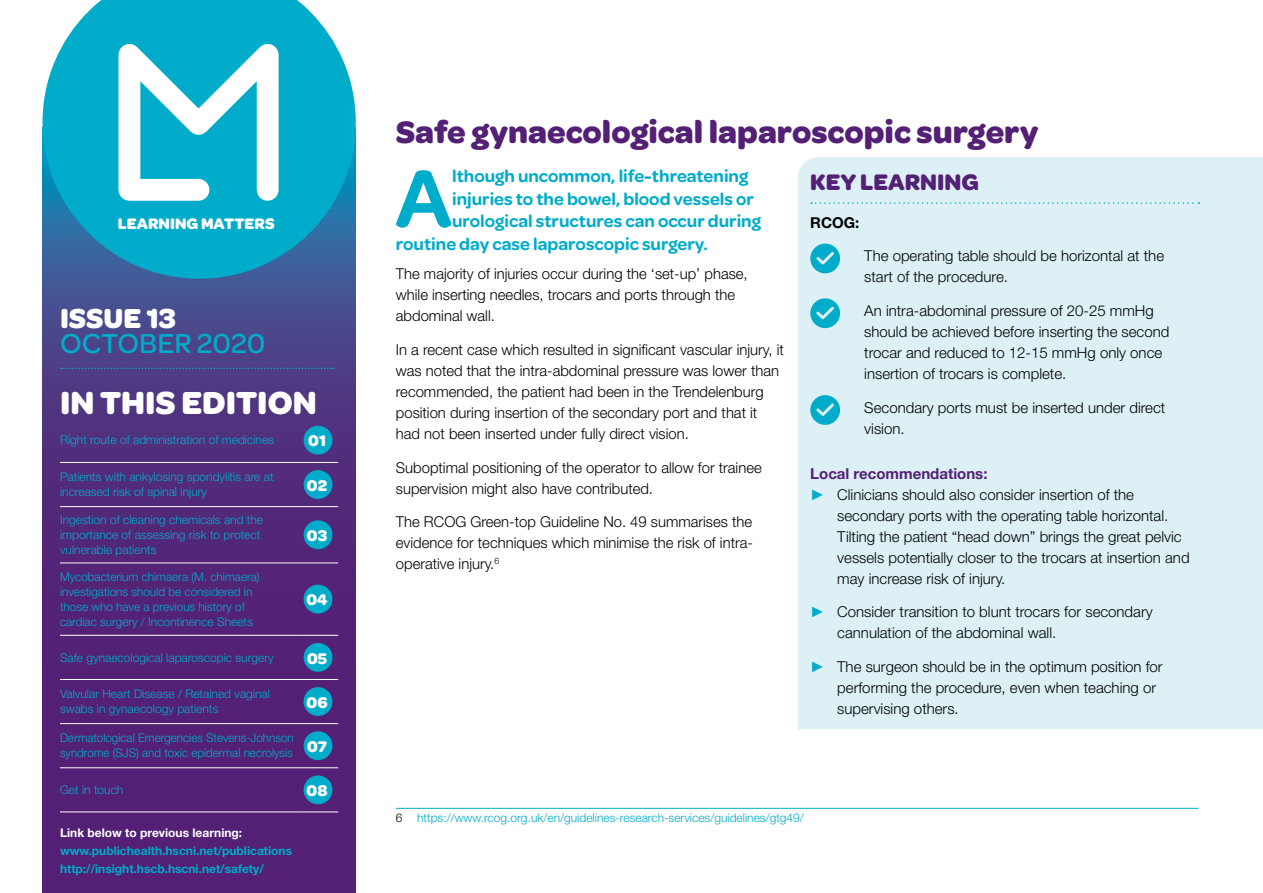
<style>
.page{position:relative;width:1263px;height:893px;background:#fff}
.page>*{position:absolute;margin:0;border:0;box-sizing:border-box;transform-origin:0 0}
.P_Lead_in_Paragraph{font:600 87px "Omnes";color:#00acc9}
.t1{font:700 34.05px "Omnes";color:#fff}
.H2_Article_heading{font:700 33px "Omnes";color:#532075}
.t2{font:500 29.25px "Omnes";color:#00acc9}
.t3{font:700 29.25px "Omnes";color:#fff}
.H2_Key_Learning_Head{font:700 24px "Omnes";color:#532075}
.P_Lead_in_Paragraph-2{font:600 18px "Omnes";color:#00acc9}
.t4{font:700 16.5px "Omnes";color:#fff}
.t5{font:700 16.2px "Omnes";color:#fff}
.P_Body_text{font:300 15px/21px "Helvetica Neue LT Std";color:#000}
.H2_Subhead{font:700 15px "Helvetica Neue";color:#532075}
.P_Body_text-2{font:700 15px "Helvetica Neue LT Std";color:#000}
.P_Footnotes{font:300 12px/15px "Helvetica Neue LT Std";color:#00acc9}
.t6{font:700 12px/18px "Helvetica Neue LT Std";color:#00acc9}
.t7{font:700 12px "Helvetica Neue LT Std";color:#fff}
.s1{font-family:"Arial";font-weight:900;color:#00acc9}
.s2{color:#000}
</style>
<div class="page">
<svg style="left:43px;top:279px;width:313px;height:614px;background:#512b7b"></svg>
<svg style="left:43px;top:0;width:313px;height:279px;background:#21a5c5"></svg>
<svg style="left:108px;top:2px;width:181px;height:210px"></svg>
<svg style="left:61px;top:368px;width:273px;height:1px"></svg>
<hr style="left:60px;top:462px;width:238px;height:1px;background:#fff">
<hr style="left:298px;top:462px;width:40px;height:1px;background:#fff">
<hr style="left:60px;top:506px;width:238px;height:1px;background:#fff">
<hr style="left:298px;top:506px;width:40px;height:1px;background:#fff">
<hr style="left:60px;top:563px;width:238px;height:1px;background:#fff">
<hr style="left:298px;top:563px;width:40px;height:1px;background:#fff">
<hr style="left:60px;top:635px;width:238px;height:1px;background:#fff">
<hr style="left:298px;top:635px;width:40px;height:1px;background:#fff">
<hr style="left:60px;top:679px;width:238px;height:1px;background:#fff">
<hr style="left:298px;top:679px;width:40px;height:1px;background:#fff">
<hr style="left:60px;top:723px;width:238px;height:1px;background:#fff">
<hr style="left:298px;top:723px;width:40px;height:1px;background:#fff">
<hr style="left:60px;top:767px;width:238px;height:1px;background:#fff">
<hr style="left:298px;top:767px;width:40px;height:1px;background:#fff">
<hr style="left:60px;top:811px;width:238px;height:1px;background:#fff">
<hr style="left:298px;top:811px;width:40px;height:1px;background:#fff">
<div style="left:304px;top:426px;width:28px;height:29px;background:#00acc9;border-radius:50%"></div>
<div style="left:304px;top:470px;width:28px;height:29px;background:#00acc9;border-radius:50%"></div>
<div style="left:304px;top:520px;width:28px;height:29px;background:#00acc9;border-radius:50%"></div>
<div style="left:304px;top:585px;width:28px;height:28px;background:#00acc9;border-radius:50%"></div>
<div style="left:304px;top:643px;width:28px;height:29px;background:#00acc9;border-radius:50%"></div>
<div style="left:304px;top:687px;width:28px;height:29px;background:#00acc9;border-radius:50%"></div>
<div style="left:304px;top:731px;width:28px;height:29px;background:#00acc9;border-radius:50%"></div>
<div style="left:304px;top:775px;width:28px;height:29px;background:#00acc9;border-radius:50%"></div>
<div style="left:797px;top:157px;width:466px;height:572px;background:#dcf0f6"></div>
<svg style="left:811px;top:202px;width:388px;height:2px"></svg>
<svg style="left:810px;top:244px;width:30px;height:29px"></svg>
<svg style="left:810px;top:298px;width:30px;height:30px"></svg>
<svg style="left:810px;top:395px;width:30px;height:30px"></svg>
<hr style="left:396px;top:808px;width:802px;height:1px;background:#00acc9">
<p class="t5" style="left:118px;top:212px;width:158px">LEARNING MATTERS</p>
<h3 class="t3" style="left:60px;top:297px;width:117px">ISSUE 13</h3>
<h3 class="t2" style="left:60px;top:323px;width:207px">OCTOBER 2020</h3>
<h2 class="t1" style="left:60px;top:377px;width:258px">IN THIS EDITION</h2>
<p class="P_Footnotes" style="left:60px;top:432px;width:216px">Right route of administration of medicines</p>
<p class="t4" style="left:308px;top:429px;width:19px">01</p>
<p class="P_Footnotes" style="left:60px;top:469px;width:215px">Patients with ankylosing spondylitis are at increased risk of spinal injury</p>
<p class="t4" style="left:307px;top:473px;width:22px">02</p>
<p class="P_Footnotes" style="left:60px;top:512px;width:205px">Ingestion of cleaning chemicals and the importance of assessing risk to protect vulnerable patients</p>
<p class="t4" style="left:307px;top:523px;width:22px">03</p>
<p class="P_Footnotes" style="left:60px;top:569px;width:201px">Mycobacterium chimaera (M. chimaera) investigations should be considered in those who have a previous history of cardiac surgery / Incontinence Sheets</p>
<p class="t4" style="left:306px;top:587px;width:23px">04</p>
<p class="P_Footnotes" style="left:60px;top:650px;width:215px">Safe gynaecological laparoscopic surgery</p>
<p class="t4" style="left:307px;top:646px;width:22px">05</p>
<p class="P_Footnotes" style="left:60px;top:686px;width:212px">Valvular Heart Disease / Retained vaginal swabs in gynaecology patients</p>
<p class="t4" style="left:307px;top:690px;width:23px">06</p>
<p class="P_Footnotes" style="left:60px;top:730px;width:268px">Dermatological Emergencies Stevens-Johnson syndrome (SJS) and toxic epidermal necrolysis <sup>07</sup></p>
<p class="P_Footnotes" style="left:60px;top:782px;width:65px">Get in touch</p>
<p class="t4" style="left:307px;top:778px;width:23px">08</p>
<p class="t7" style="left:60px;top:825px;width:184px">Link below to previous learning:</p>
<p class="t6" style="left:60px;top:841px;width:234px">www.publichealth.hscni.net/publications http://insight.hscb.hscni.net/safety/</p>
<p class="H2_Article_heading" style="left:396px;top:107px;width:644px">Safe gynaecological laparoscopic surgery</p>
<p class="P_Lead_in_Paragraph" style="left:395px;top:136px;width:59px">A</p>
<p class="P_Lead_in_Paragraph-2" style="left:452px;top:163px;width:298px">lthough uncommon, life-threatening</p>
<p class="H2_Key_Learning_Head" style="left:810px;top:164px;width:170px">KEY LEARNING</p>
<p class="P_Body_text-2" style="left:810px;top:213px;width:51px">RCOG:</p>
<p class="P_Body_text" style="left:864px;top:245px;width:301px">The operating table should be horizontal at the start of the procedure.</p>
<p class="P_Body_text" style="left:864px;top:300px;width:307px">An intra-abdominal pressure of 20-25 mmHg should be achieved before inserting the second trocar and reduced to 12-15 mmHg only once insertion of trocars is complete.</p>
<p class="P_Body_text" style="left:864px;top:397px;width:302px">Secondary ports must be inserted under direct vision.</p>
<p class="H2_Subhead" style="left:810px;top:461px;width:179px">Local recommendations:</p>
<p class="P_Body_text" style="left:837px;top:483px;width:354px;text-indent:-27px"><span class="s1">►</span> Clinicians should also consider insertion of the secondary ports with the operating table horizontal.<br>Tilting the patient “head down” brings the great pelvic vessels potentially closer to the trocars at insertion and may increase risk of injury.</p>
<p class="P_Body_text" style="left:837px;top:601px;width:317px;text-indent:-27px"><span class="s1">►</span> Consider transition to blunt trocars for secondary cannulation of the abdominal wall.</p>
<p class="P_Body_text" style="left:837px;top:656px;width:327px;text-indent:-27px"><span class="s1">►</span> The surgeon should be in the optimum position for performing the procedure, even when teaching or supervising others.</p>
<p class="P_Lead_in_Paragraph-2" style="left:452px;top:186px;width:303px">injuries to the bowel, blood vessels or</p>
<p class="P_Lead_in_Paragraph-2" style="left:452px;top:208px;width:310px">urological structures can occur during</p>
<p class="P_Lead_in_Paragraph-2" style="left:396px;top:231px;width:313px">routine day case laparoscopic surgery.</p>
<p class="P_Body_text" style="left:396px;top:263px;width:353px">The majority of injuries occur during the ‘set-up’ phase, while inserting needles, trocars and ports through the abdominal wall.</p>
<p class="P_Body_text" style="left:396px;top:339px;width:389px">In a recent case which resulted in significant vascular injury, it was noted that the intra-abdominal pressure was lower than recommended, the patient had been in the Trendelenburg position during insertion of the secondary port and that it had not been inserted under fully direct vision.</p>
<p class="P_Body_text" style="left:396px;top:456px;width:367px">Suboptimal positioning of the operator to allow for trainee supervision might also have contributed.</p>
<p class="P_Body_text" style="left:396px;top:511px;width:358px;text-align:justify">The RCOG Green-top Guideline No. 49 summarises the evidence for techniques which minimise the risk of intra&shy;operative injury.<sup>6</sup></p>
<p class="P_Footnotes" style="left:396px;top:810px;width:410px"><span class="s2">6</span> https://www.rcog.org.uk/en/guidelines-research-services/guidelines/gtg49/</p>
</div>
